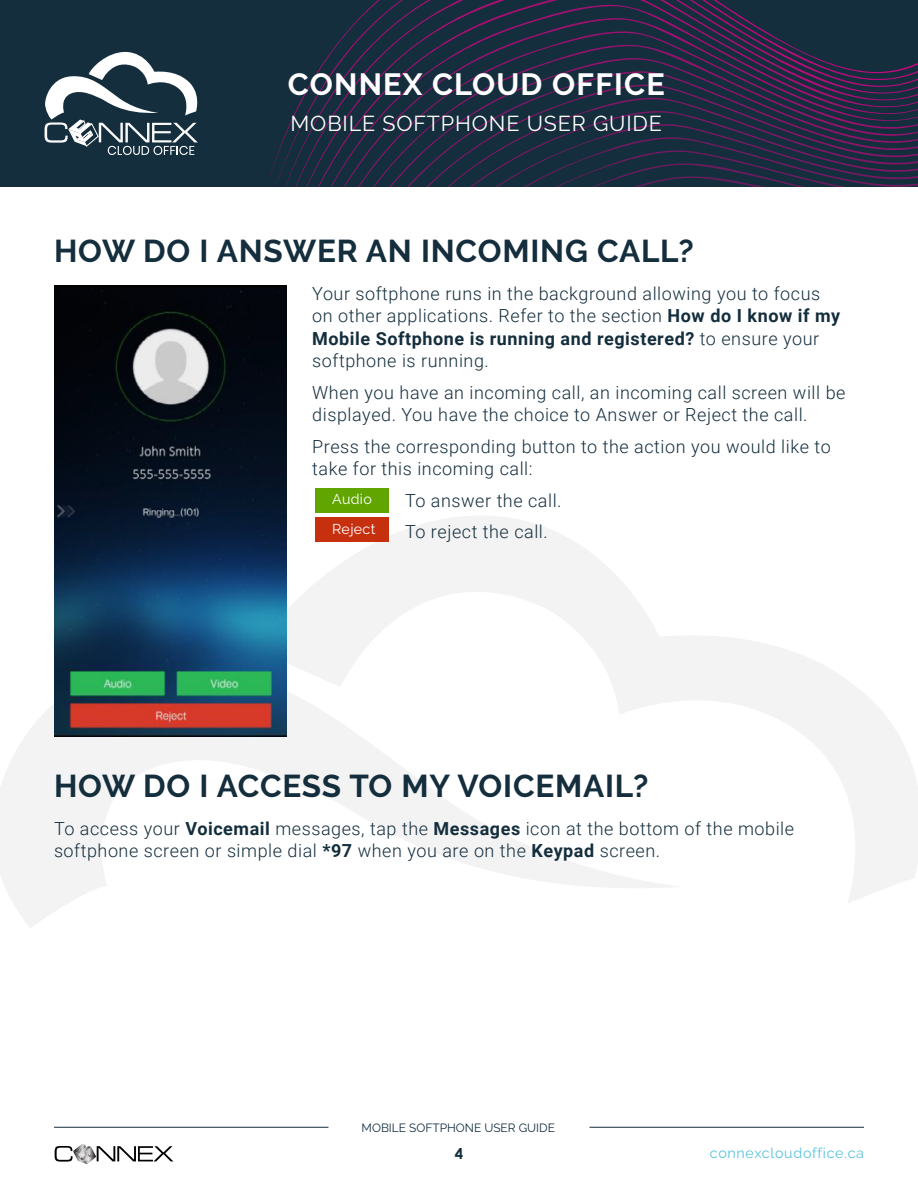
<style>
.page{position:relative;width:918px;height:1188px;background:#fff}
.page>*{position:absolute;margin:0;border:0;box-sizing:border-box;transform-origin:0 0}
.t1{font:700 31.5px "Raleway";letter-spacing:.025em;color:#142e3d}
.t2{font:700 30.6px "Raleway";letter-spacing:.04em;color:#fff}
.t3{font:21.52px "Raleway";letter-spacing:.04em;color:#fff}
.t4{font:300 18px/22.5px "Roboto";letter-spacing:.03em;color:#142e3d}
.t5{font:700 15px "Century Gothic";color:#142e3d}
.t6{font:14.25px "Raleway";letter-spacing:.05em;color:#59c3da}
.t7{font:14.17px/29.9px "Raleway";letter-spacing:.025em;color:#fff}
.t8{font:11.93px "Raleway";color:#142e3d}
.s1{font-weight:700}
</style>
<div class="page">
<svg style="left:286px;top:511px;width:632px;height:392px"></svg>
<svg style="left:0;top:655px;width:684px;height:273px"></svg>
<svg style="left:0;top:0;width:918px;height:187px;background:#1f2b41"></svg>
<svg style="left:45px;top:51px;width:158px;height:104px"></svg>
<hr style="left:54px;top:1127px;width:274px;height:1px;background:#142e3d">
<hr style="left:590px;top:1127px;width:274px;height:1px;background:#142e3d">
<svg style="left:55px;top:1144px;width:118px;height:20px"></svg>
<img style="left:54px;top:285px;width:232px;height:451px">
<div style="left:315px;top:488px;width:73px;height:24px;background:#60a500"></div>
<div style="left:315px;top:518px;width:73px;height:24px;background:#c7300f"></div>
<h2 class="t2" style="left:288px;top:67px;width:378px">CONNEX CLOUD OFFICE</h2>
<p class="t3" style="left:291px;top:111px;width:373px">MOBILE SOFTPHONE USER GUIDE</p>
<h1 class="t1" style="left:54px;top:233px;width:641px">HOW DO I ANSWER AN INCOMING CALL?</h1>
<p class="t4" style="left:312px;top:281px;width:530px">Your softphone runs in the background allowing you to focus on other applications. Refer to the section <span class="s1">How do I know if my Mobile Softphone is running and registered?</span> to ensure your softphone is running.</p>
<p class="t4" style="left:312px;top:380px;width:535px">When you have an incoming call, an incoming call screen will be displayed. You have the choice to Answer or Reject the call.</p>
<p class="t4" style="left:312px;top:434px;width:520px">Press the corresponding button to the action you would like to take for this incoming call:</p>
<p class="t4" style="left:405px;top:484px;width:158px;line-height:31.5px">To answer the call.<br>To reject the call.</p>
<p class="t7" style="left:332px;top:484px;width:45px">Audio<br>Reject</p>
<h1 class="t1" style="left:54px;top:768px;width:596px">HOW DO I ACCESS TO MY VOICEMAIL?</h1>
<p class="t4" style="left:54px;top:817px;width:742px">To access your <span class="s1">Voicemail</span> messages, tap the <span class="s1">Messages</span> icon at the bottom of the mobile softphone screen or simple dial <span class="s1">*97</span> when you are on the <span class="s1">Keypad</span> screen.</p>
<p class="t8" style="left:362px;top:1121px;width:195px">MOBILE SOFTPHONE USER GUIDE</p>
<p class="t5" style="left:455px;top:1142px;width:10px">4</p>
<p class="t6" style="left:710px;top:1144px;width:156px">connexcloudoffice.ca</p>
</div>
